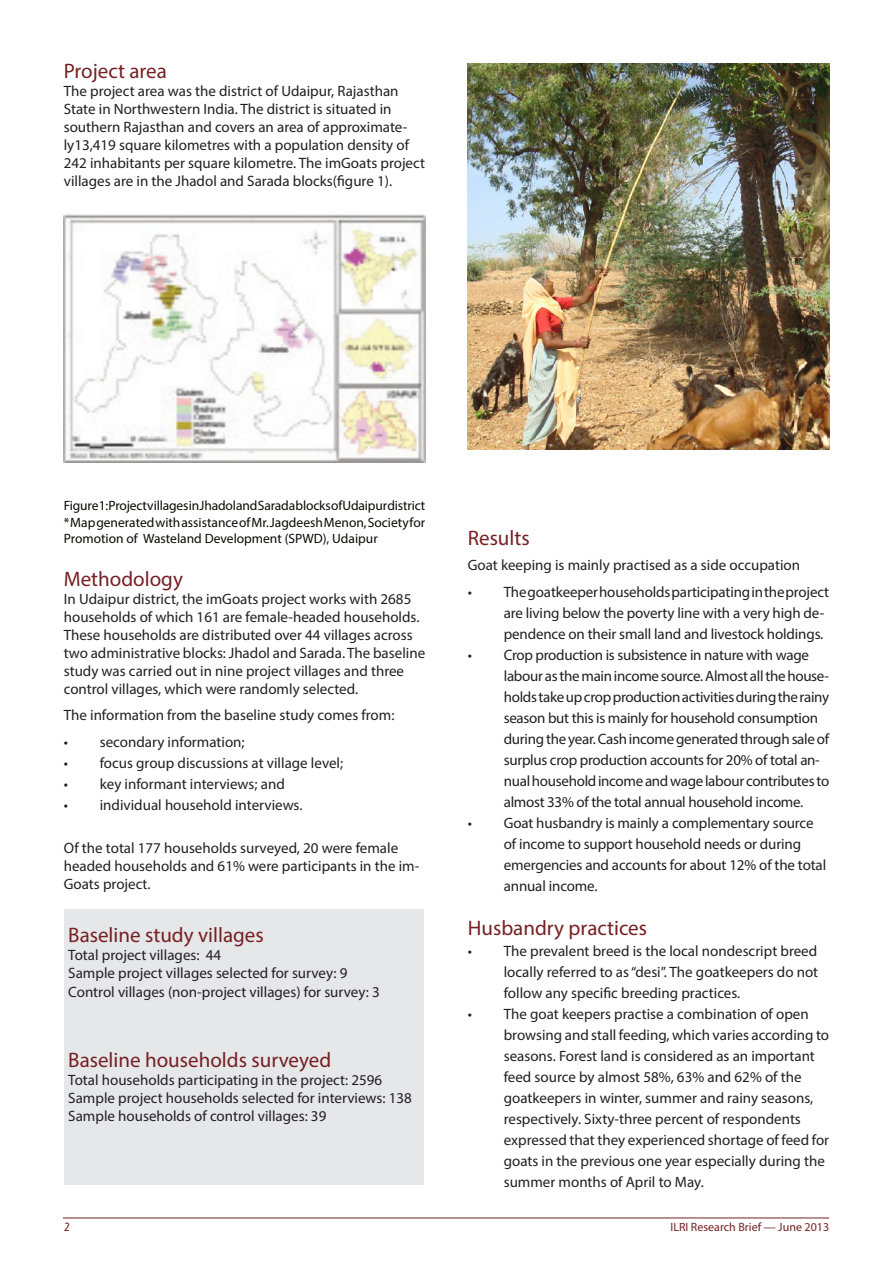
<style>
.page{position:relative;width:893px;height:1263px;background:#fff}
.page>*{position:absolute;margin:0;border:0;box-sizing:border-box;transform-origin:0 0}
.Heading_1{font:21px "Myriad Pro";color:#762023}
.Heading_1-2{font:15px/21px "Myriad Pro";color:#231f20}
.Heading_1-3{font:15px/21px "Myriad Pro";letter-spacing:-.02em;color:#231f20}
.body_text{font:15px/18px "Myriad Pro";color:#231f20}
.FigureCaption{font:13.5px/16.2px "Myriad Pro";color:#0c0806}
.t1{font:12px "Myriad Pro";color:#762123}
.t2{font:italic 12px "Gill Sans";color:#762123}
</style>
<div class="page">
<hr style="left:63px;top:1218px;width:766px;height:1px;background:#762123">
<div style="left:64px;top:909px;width:360px;height:275px;background:#e6e7e9"></div>
<img style="left:64px;top:214px;width:361px;height:248px">
<img style="left:468px;top:64px;width:361px;height:385px">
<p class="Heading_1" style="left:64px;top:58px;width:105px">Project area</p>
<p class="Heading_1-2" style="left:64px;top:82px;width:363px;line-height:18px">The project area was the district of Udaipur, Rajasthan State in Northwestern India. The district is situated in southern Rajasthan and covers an area of approximate&shy;ly13,419 square kilometres with a population density of 242 inhabitants per square kilometre. The imGoats project villages are in the Jhadol and Sarada blocks(figure 1).</p>
<p class="FigureCaption" style="left:64px;top:497px;width:363px">Figure 1: Project villages in Jhadol and Sarada blocks of Udaipur district</p>
<p class="FigureCaption" style="left:64px;top:514px;width:363px">* Map generated with assistance of Mr. Jagdeesh Menon, Society for<br>Promotion of Wasteland Development (SPWD), Udaipur</p>
<p class="Heading_1" style="left:64px;top:566px;width:121px">Methodology</p>
<p class="Heading_1-2" style="left:64px;top:590px;width:363px;line-height:18px">In Udaipur district, the imGoats project works with 2685 households of which 161 are female-headed households.<br>These households are distributed over 44 villages across two administrative blocks: Jhadol and Sarada. The baseline study was carried out in nine project villages and three control villages, which were randomly selected.</p>
<p class="body_text" style="left:64px;top:705px;width:332px">The information from the baseline study comes from:</p>
<p class="Heading_1-2" style="left:64px;top:731px;width:182px">• secondary information;</p>
<p class="Heading_1-2" style="left:64px;top:752px;width:281px">• focus group discussions at village level;</p>
<p class="Heading_1-2" style="left:64px;top:773px;width:223px">• key informant interviews; and</p>
<p class="Heading_1-2" style="left:64px;top:794px;width:240px">• individual household interviews.</p>
<p class="body_text" style="left:64px;top:839px;width:357px">Of the total 177 households surveyed, 20 were female headed households and 61% were participants in the im-<br>Goats project.</p>
<p class="Heading_1" style="left:68px;top:922px;width:197px">Baseline study villages</p>
<p class="Heading_1-2" style="left:68px;top:946px;width:313px;line-height:18px">Total project villages: 44<br>Sample project villages selected for survey: 9<br>Control villages (non-project villages) for survey: 3</p>
<p class="Heading_1" style="left:68px;top:1047px;width:264px">Baseline households surveyed</p>
<p class="Heading_1-2" style="left:68px;top:1071px;width:345px;line-height:18px">Total households participating in the project: 2596<br>Sample project households selected for interviews: 138<br>Sample households of control villages: 39</p>
<p class="Heading_1" style="left:468px;top:525px;width:64px">Results</p>
<p class="body_text" style="left:468px;top:556px;width:334px">Goat keeping is mainly practised as a side occupation</p>
<p class="Heading_1-2" style="left:504px;top:582px;width:327px;text-indent:-36px">• The goatkeeper households participating in the project are living below the poverty line with a very high de&shy;pendence on their small land and livestock holdings.</p>
<p class="Heading_1-3" style="left:504px;top:645px;width:327px;text-indent:-36px">• Crop production is subsistence in nature with wage labour as the main income source. Almost all the house&shy;holds take up crop production activities during the rainy season but this is mainly for household consumption during the year. Cash income generated through sale of surplus crop production accounts for 20% of total an&shy;nual household income and wage labour contributes to almost 33% of the total annual household income.</p>
<p class="Heading_1-2" style="left:504px;top:813px;width:324px;text-indent:-36px">• Goat husbandry is mainly a complementary source of income to support household needs or during emergencies and accounts for about 12% of the total annual income.</p>
<p class="Heading_1" style="left:468px;top:915px;width:181px">Husbandry practices</p>
<p class="Heading_1-2" style="left:504px;top:940px;width:316px;text-align:justify;text-indent:-36px">• The prevalent breed is the local nondescript breed locally referred to as “desi”. The goatkeepers do not follow any specific breeding practices.</p>
<p class="Heading_1-2" style="left:504px;top:1003px;width:327px;text-indent:-36px">• The goat keepers practise a combination of open browsing and stall feeding, which varies according to seasons. Forest land is considered as an important feed source by almost 58%, 63% and 62% of the goatkeepers in winter, summer and rainy seasons, respectively. Sixty-three percent of respondents expressed that they experienced shortage of feed for goats in the previous one year especially during the summer months of April to May.</p>
<p class="t2" style="left:64px;top:1220px;width:8px">2</p>
<p class="t1" style="left:671px;top:1220px;width:160px">ILRI Research Brief — June 2013</p>
</div>
